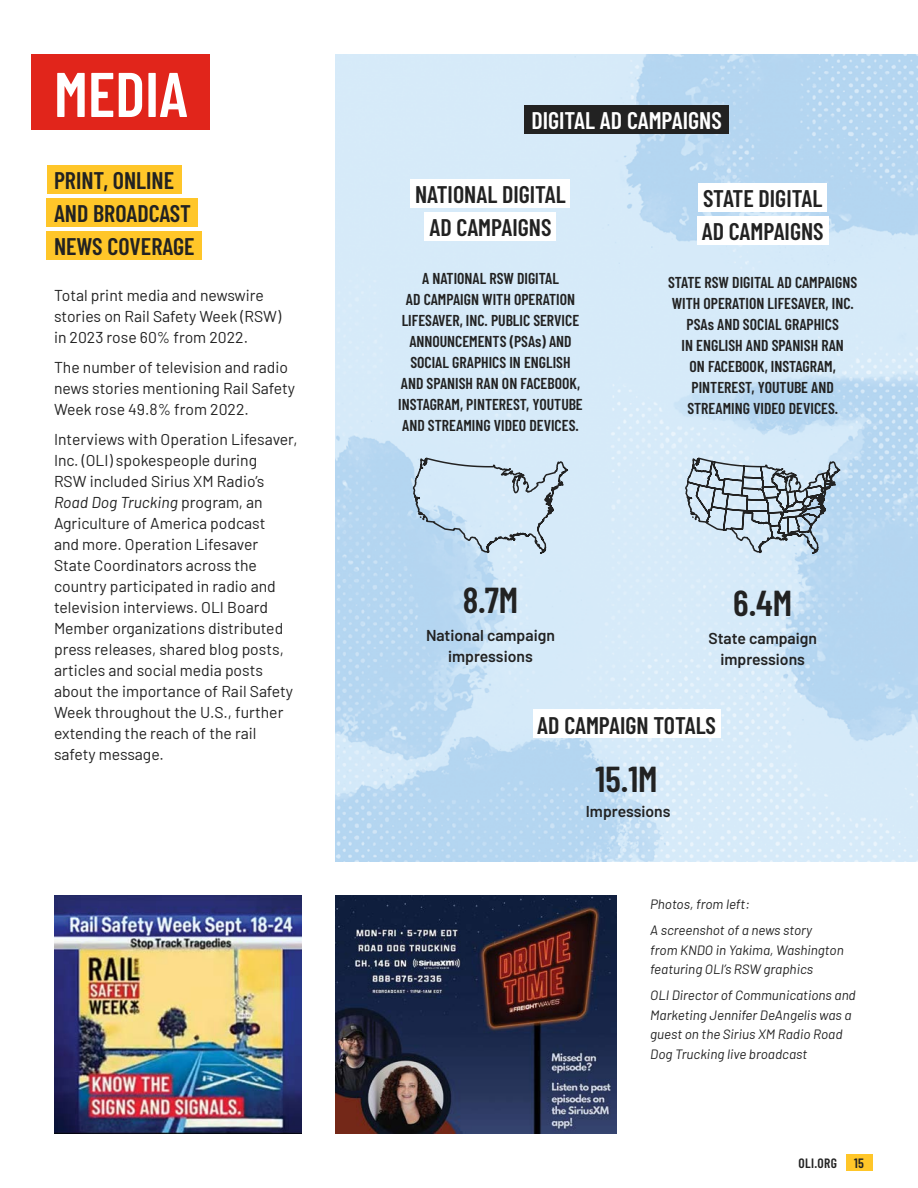
<style>
.page{position:relative;width:918px;height:1188px;background:#fff}
.page>*{position:absolute;margin:0;border:0;box-sizing:border-box;transform-origin:0 0}
.t1{font:600 63px "Barlow Condensed";color:#fff}
.t2{font:600 36px "Barlow Condensed";color:#222}
.t3{font:600 24px/33px "Barlow Condensed";color:#222}
.t4{font:600 24px "Barlow Condensed";color:#fff}
.t5{font:15.75px/21px "Barlow";color:#222}
.t6{font:600 15.75px/21px "Barlow Condensed";color:#222;text-align:center}
.t7{font:600 15.75px/21px "Barlow";color:#222;text-align:center}
.t8{font:italic 13.5px/19.5px "Barlow";color:#222}
.t9{font:600 13.5px "Barlow Condensed";letter-spacing:.025em;color:#222}
.s1{font-style:italic}
</style>
<div class="page">
<div style="left:846px;top:1154px;width:26px;height:16px;background:#ffc629"></div>
<img style="left:335px;top:54px;width:583px;height:808px">
<div style="left:699px;top:183px;width:128px;height:29px;background:#fff"></div>
<div style="left:697px;top:216px;width:131px;height:29px;background:#fff"></div>
<svg style="left:684px;top:456px;width:159px;height:121px;background:#b3c6d3"></svg>
<div style="left:411px;top:179px;width:159px;height:29px;background:#fff"></div>
<div style="left:425px;top:212px;width:131px;height:29px;background:#fff"></div>
<svg style="left:412px;top:457px;width:157px;height:100px;background:#c3d7e7"></svg>
<div style="left:533px;top:710px;width:188px;height:28px;background:#fff"></div>
<div style="left:47px;top:165px;width:134px;height:29px;background:#ffc629"></div>
<div style="left:47px;top:198px;width:151px;height:29px;background:#ffc629"></div>
<div style="left:47px;top:231px;width:155px;height:29px;background:#ffc629"></div>
<img style="left:335px;top:895px;width:281px;height:239px">
<img style="left:54px;top:895px;width:248px;height:239px">
<div style="left:32px;top:54px;width:178px;height:76px;background:#e1251b"></div>
<div style="left:524px;top:105px;width:205px;height:29px;background:#222"></div>
<h1 class="t1" style="left:54px;top:49px;width:135px">MEDIA</h1>
<h3 class="t3" style="left:54px;top:162px;width:142px">PRINT, ONLINE<br>AND BROADCAST<br>NEWS COVERAGE</h3>
<p class="t5" style="left:54px;top:284px;width:229px">Total print media and newswire stories on Rail Safety Week (RSW) in 2023 rose 60% from 2022.</p>
<p class="t5" style="left:54px;top:356px;width:243px">The number of television and radio news stories mentioning Rail Safety<br>Week rose 49.8% from 2022.</p>
<p class="t5" style="left:54px;top:427px;width:245px">Interviews with Operation Lifesaver,<br>Inc. (OLI) spokespeople during<br>RSW included Sirius XM Radio’s<br><span class="s1">Road Dog Trucking</span> program, an<br>Agriculture of America podcast<br>and more. Operation Lifesaver<br>State Coordinators across the country participated in radio and television interviews. OLI Board<br>Member organizations distributed press releases, shared blog posts, articles and social media posts about the importance of Rail Safety<br>Week throughout the U.S., further extending the reach of the rail safety message.</p>
<h3 class="t4" style="left:531px;top:104px;width:192px">DIGITAL AD CAMPAIGNS</h3>
<h3 class="t3" style="left:415px;top:176px;width:152px;text-align:center">NATIONAL DIGITAL<br>AD CAMPAIGNS</h3>
<p class="t6" style="left:398px;top:267px;width:186px">A NATIONAL RSW DIGITAL<br>AD CAMPAIGN WITH OPERATION<br>LIFESAVER, INC. PUBLIC SERVICE<br>ANNOUNCEMENTS (PSAs) AND<br>SOCIAL GRAPHICS IN ENGLISH<br>AND SPANISH RAN ON FACEBOOK,<br>INSTAGRAM, PINTEREST, YOUTUBE<br>AND STREAMING VIDEO DEVICES.</p>
<h2 class="t2" style="left:463px;top:574px;width:57px">8.7M</h2>
<p class="t7" style="left:426px;top:623px;width:130px">National campaign impressions</p>
<h3 class="t3" style="left:702px;top:180px;width:123px">STATE DIGITAL<br>AD CAMPAIGNS</h3>
<p class="t6" style="left:668px;top:271px;width:191px">STATE RSW DIGITAL AD CAMPAIGNS<br>WITH OPERATION LIFESAVER, INC.<br>PSAs AND SOCIAL GRAPHICS<br>IN ENGLISH AND SPANISH RAN<br>ON FACEBOOK, INSTAGRAM,<br>PINTEREST, YOUTUBE AND<br>STREAMING VIDEO DEVICES.</p>
<h2 class="t2" style="left:733px;top:578px;width:60px">6.4M</h2>
<p class="t7" style="left:708px;top:627px;width:110px">State campaign impressions</p>
<h3 class="t3" style="left:537px;top:707px;width:180px">AD CAMPAIGN TOTALS</h3>
<h2 class="t2" style="left:596px;top:753px;width:64px">15.1M</h2>
<p class="t7" style="left:586px;top:800px;width:86px">Impressions</p>
<p class="t8" style="left:650px;top:890px;width:164px;line-height:26.2px">Photos, from left:<br>A screenshot of a news story</p>
<p class="t8" style="left:650px;top:939px;width:195px">from KNDO in Yakima, Washington featuring OLI’s RSW graphics</p>
<p class="t8" style="left:650px;top:985px;width:207px">OLI Director of Communications and<br>Marketing Jennifer DeAngelis was a guest on the Sirius XM Radio Road<br>Dog Trucking live broadcast</p>
<p class="t9" style="left:798px;top:1153px;width:40px">OLI.ORG</p>
<p class="t9" style="left:854px;top:1153px;width:11px">15</p>
</div>
